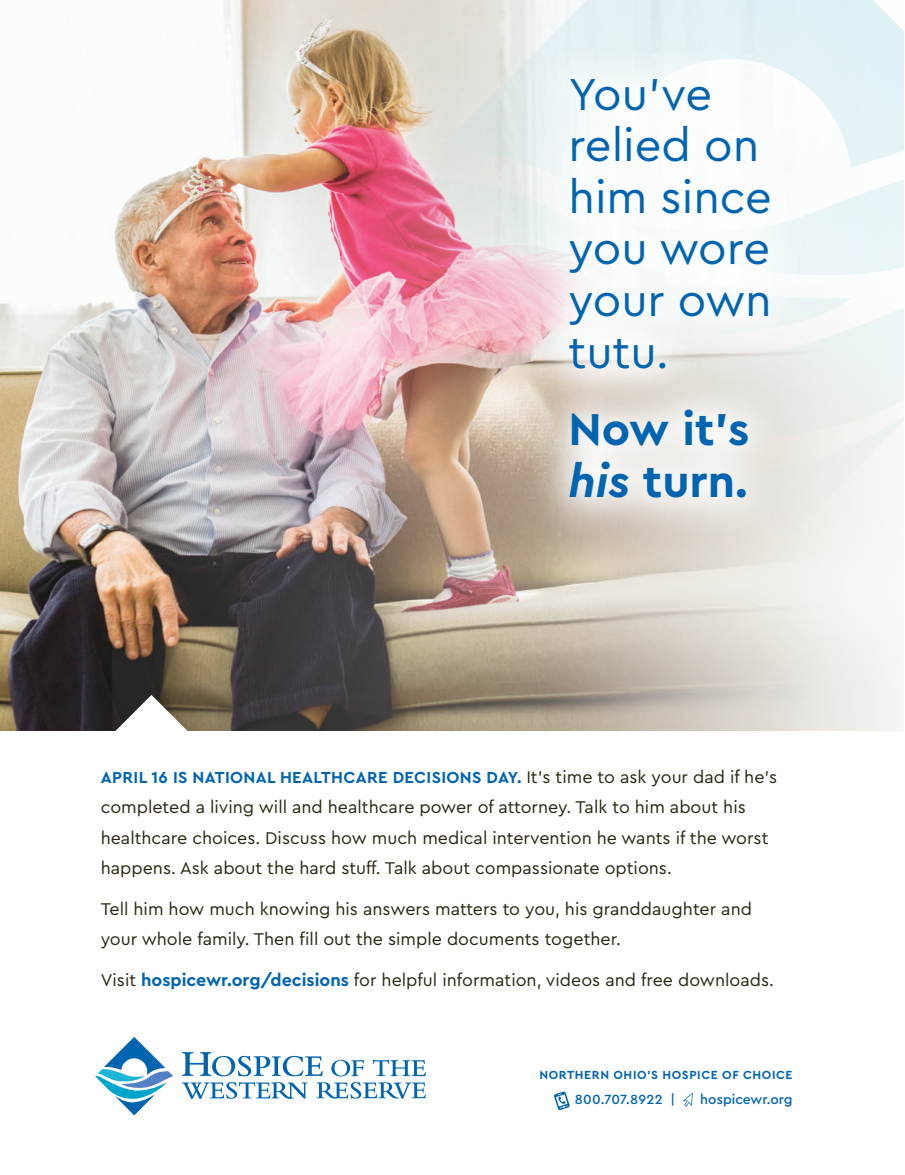
<style>
.page{position:relative;width:905px;height:1175px;background:#fff}
.page>*{position:absolute;margin:0;border:0;box-sizing:border-box;transform-origin:0 0}
.t1{font:46.8px/51.4px "Cera PRO";color:#0164b1}
.t2{font:700 46.8px/51.4px "Cera PRO";color:#0164b1}
.t3{font:17.85px/30px "Cera PRO";color:#2a2611}
.t4{font:700 16.65px "Cera PRO";letter-spacing:.02em;color:#0164b1}
.t5{font:500 13.95px "Cera PRO";letter-spacing:.02em;color:#0164b1}
.t6{font:500 13.95px "Cera PRO Trial";color:#0164b1}
.t7{font:700 12.3px "Cera PRO Trial";letter-spacing:.05em;color:#0164b1}
.s1{font-style:italic}
.s2{font-weight:400;font-size:17.85px;color:#2a2611}
.s3{font-weight:700;color:#0164b1}
.s4{font-family:"Cera PRO Trial"}
</style>
<div class="page">
<svg style="left:95px;top:1037px;width:331px;height:79px"></svg>
<svg style="left:554px;top:1091px;width:16px;height:19px"></svg>
<svg style="left:683px;top:1092px;width:10px;height:14px"></svg>
<img style="left:0;top:0;width:903px;height:730px">
<svg style="left:98px;top:695px;width:107px;height:36px"></svg>
<img style="left:360px;top:0;width:543px;height:598px">
<svg style="left:527px;top:37px;width:284px;height:503px"></svg>
<p class="t1" style="left:568px;top:66px;width:205px">You’ve relied on him since you wore your own tutu.</p>
<p class="t2" style="left:568px;top:402px;width:182px">Now it’s <span class="s1">his</span> turn.</p>
<p class="t4" style="left:101px;top:766px;width:678px">APRIL 16 IS NATIONAL HEALTHCARE DECISIONS DAY. <span class="s2">It’s time to ask your dad if he’s</span></p>
<p class="t3" style="left:101px;top:791px;width:669px">completed a living will and healthcare power of attorney. Talk to him about his healthcare choices. Discuss how much medical intervention he wants if the worst happens. Ask about the hard stuff. Talk about compassionate options.</p>
<p class="t3" style="left:101px;top:893px;width:652px">Tell him how much knowing his answers matters to you, his granddaughter and your whole family. Then fill out the simple documents together.</p>
<p class="t3" style="left:101px;top:964px;width:674px">Visit <span class="s3">hospicewr.org/decisions</span> for helpful information, videos and free downloads.</p>
<p class="t7" style="left:539px;top:1066px;width:254px">NORTHERN OHIO’S HOSPICE OF CHOICE</p>
<p class="t5" style="left:574px;top:1090px;width:102px">800.707.8922 <span class="s4">|</span></p>
<p class="t6" style="left:700px;top:1090px;width:94px">hospicewr.org</p>
</div>
